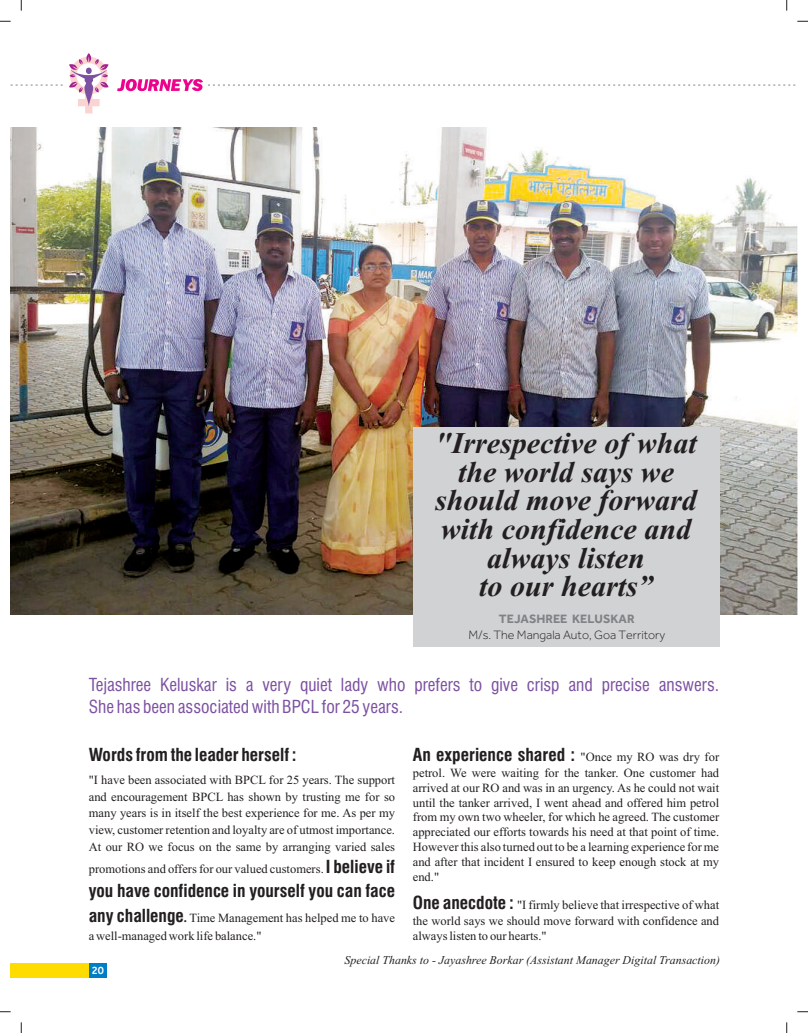
<style>
.page{position:relative;width:808px;height:1033px;background:#fff}
.page>*{position:absolute;margin:0;border:0;box-sizing:border-box;transform-origin:0 0}
.t1{font:italic 700 30px/28.6px "Times New Roman";color:#231f20;text-align:center}
.t2{font:condensed 17.5px/22px "Swiss 721 BT";color:#7c51a1}
.t3{font:700 condensed 17.5px "Swiss 721 BT";color:#231f20}
.t4{font:12.5px/14.9px "Times New Roman";color:#231f20}
.t5{font:300 12.5px "Effra";color:#231f20}
.t6{font:700 12.5px "Effra";color:#808285}
.t7{font:italic 11.88px "Times New Roman";color:#231f20}
.t8{font:500 11.25px "Effra";color:#fff}
.s1{font-family:"Times New Roman";font-weight:400;font-stretch:normal;font-size:12.5px}
.s2{font-family:"Swiss 721 BT";font-weight:700;font-stretch:condensed;font-size:17.5px}
.s3{font-weight:700}
</style>
<div class="page">
<div style="left:11px;top:963px;width:78px;height:15px;background:#ffdc01"></div>
<div style="left:89px;top:963px;width:17px;height:15px;background:#007ec5"></div>
<svg style="left:117px;top:79px;width:679px;height:12px"></svg>
<svg style="left:11px;top:53px;width:97px;height:60px"></svg>
<img style="left:10px;top:127px;width:787px;height:487px">
<div style="left:413px;top:426px;width:306px;height:220px;background:#d1d2d4"></div>
<h1 class="t1" style="left:435px;top:432px;width:263px">"Irrespective of what the world says we should move forward with confidence and always listen<br>to our hearts”</h1>
<p class="t6" style="left:499px;top:614px;width:137px">TEJASHREE KELUSKAR</p>
<p class="t5" style="left:468px;top:631px;width:198px">M/s. The Mangala Auto, Goa Territory</p>
<h2 class="t2" style="left:89px;top:675px;width:632px">Tejashree Keluskar is a very quiet lady who prefers to give crisp and precise answers.<br>She has been associated with BPCL for 25 years.</h2>
<h2 class="t3" style="left:89px;top:747px;width:209px">Words from the leader herself :</h2>
<h2 class="t3" style="left:413px;top:747px;width:308px">An experience shared : <span class="s1">"Once my RO was dry for</span></h2>
<p class="t4" style="left:413px;top:766px;width:308px">petrol. We were waiting for the tanker. One customer had</p>
<p class="t4" style="left:89px;top:773px;width:308px">"I have been associated with BPCL for 25 years. The support</p>
<p class="t4" style="left:413px;top:781px;width:308px">arrived at our RO and was in an urgency. As he could not wait</p>
<p class="t4" style="left:89px;top:790px;width:308px">and encouragement BPCL has shown by trusting me for so</p>
<p class="t4" style="left:413px;top:796px;width:308px">until the tanker arrived, I went ahead and offered him petrol</p>
<p class="t4" style="left:89px;top:807px;width:308px">many years is in itself the best experience for me. As per my</p>
<p class="t4" style="left:413px;top:811px;width:308px">from my own two wheeler, for which he agreed. The customer</p>
<p class="t4" style="left:89px;top:823px;width:308px">view, customer retention and loyalty are of utmost importance.</p>
<p class="t4" style="left:413px;top:826px;width:308px">appreciated our efforts towards his need at that point of time.</p>
<p class="t4" style="left:89px;top:840px;width:308px">At our RO we focus on the same by arranging varied sales</p>
<p class="t4" style="left:413px;top:840px;width:308px">However this also turned out to be a learning experience for me and after that incident I ensured to keep enough stock at my</p>
<p class="t4" style="left:89px;top:862px;width:352px">promotions and offers for our valued customers. <span class="s2">I believe if</span> end."</p>
<h2 class="t3" style="left:89px;top:884px;width:308px">you have confidence in yourself you can face</h2>
<p class="t4" style="left:413px;top:898px;width:308px"><span class="s2">One anecdote :</span> "I firmly believe that irrespective of what</p>
<p class="t4" style="left:89px;top:911px;width:308px"><span class="s2">any challenge</span><span class="s3">.</span> Time Management has helped me to have</p>
<p class="t4" style="left:413px;top:914px;width:308px">the world says we should move forward with confidence and</p>
<p class="t4" style="left:89px;top:929px;width:174px">a well-managed work life balance."</p>
<p class="t4" style="left:413px;top:929px;width:135px">always listen to our hearts."</p>
<p class="t8" style="left:92px;top:966px;width:14px">20</p>
<p class="t7" style="left:344px;top:955px;width:377px">Special Thanks to - Jayashree Borkar (Assistant Manager Digital Transaction)</p>
</div>
